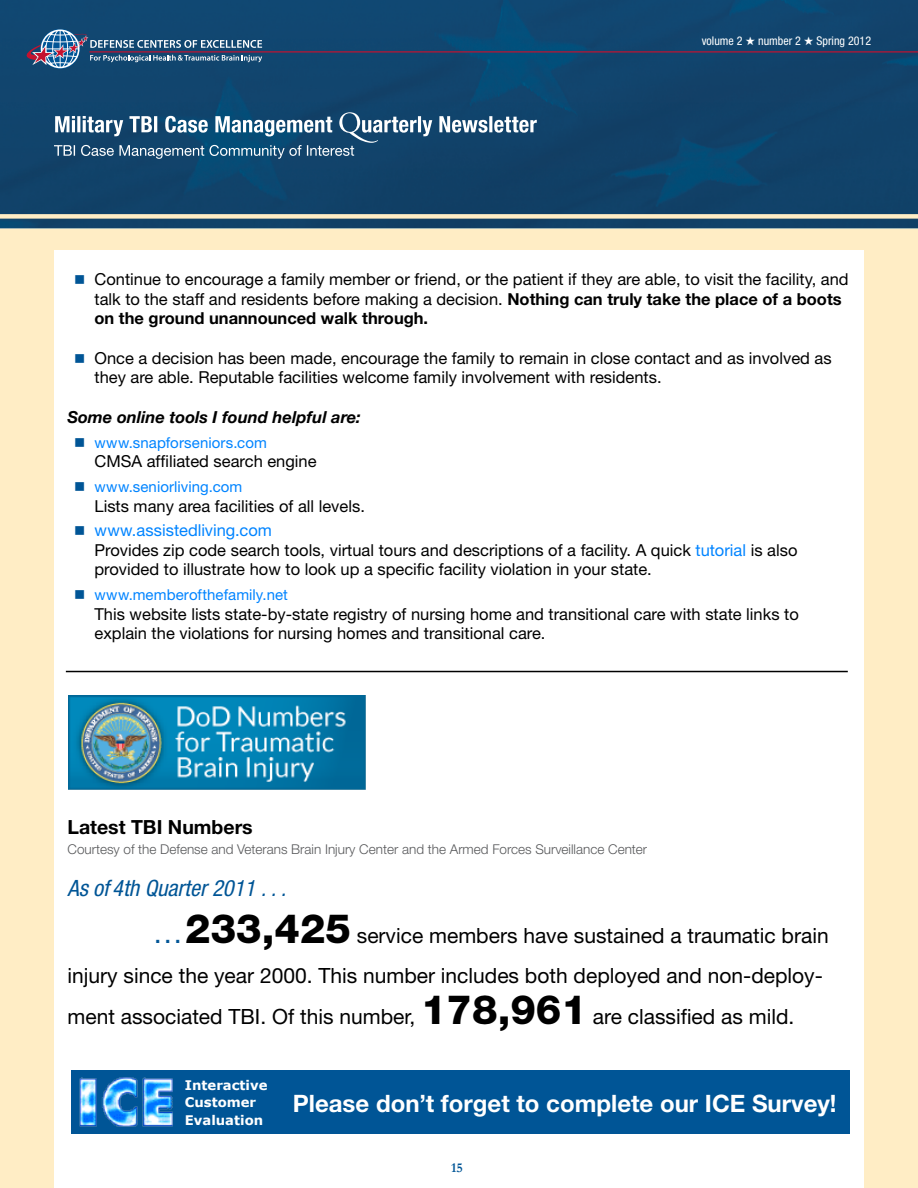
<style>
.page{position:relative;width:918px;height:1188px;background:#ffedc5}
.page>*{position:absolute;margin:0;border:0;box-sizing:border-box;transform-origin:0 0}
.Body{font:700 24px "Helvetica Neue";color:#fff}
.Sub_Head{font:italic condensed 22.5px "Helvetica Neue LT Std";color:#005596}
.Sub_Head-2{font:21px/40.5px "Helvetica Neue";color:#000}
.Paragraph_Headers{font:700 19.5px "Helvetica Neue";color:#000}
.bullets{font:16.5px/19.5px "Helvetica Neue";color:#000}
.Body-2{font:italic 700 16.5px "Helvetica Neue";color:#000}
.bullets-2{font:15px "Helvetica Neue";letter-spacing:.005em;color:#0084ff}
.byline{font:300 13.5px "Helvetica Neue";color:#57585a}
.t1{font:700 13.5px "Garamond";color:#005596}
.Body-3{font:700 13.2px "Verdana";color:#fff}
.t2{font:condensed 12px "Helvetica Neue LT Std";color:#fff}
.s1{font-weight:700}
.s2{color:#0084ff}
.s3{font-weight:700;font-stretch:condensed;font-size:22.5px;color:#005596}
.s4{font-weight:800;font-size:40.5px}
</style>
<div class="page">
<div style="left:54px;top:251px;width:810px;height:937px;background:#fff"></div>
<img style="left:0;top:0;width:918px;height:228px">
<svg style="left:20px;top:29px;width:242px;height:40px;background:#3b6286"></svg>
<div style="left:0;top:214px;width:918px;height:5px;background:#ffedc5"></div>
<svg style="left:54px;top:112px;width:483px;height:47px;background:#3e6989"></svg>
<hr style="left:89px;top:51px;width:829px;height:1px;background:#c41230">
<img style="left:68px;top:695px;width:298px;height:95px">
<div style="left:71px;top:1070px;width:779px;height:64px;background:#005596"></div>
<img style="left:79px;top:1077px;width:94px;height:50px">
<hr style="left:66px;top:671px;width:782px;height:1px;background:#000">
<p class="t2" style="left:702px;top:34px;width:171px">volume 2 ★ number 2 ★ Spring 2012</p>
<p class="bullets" style="left:94px;top:269px;width:756px">Continue to encourage a family member or friend, or the patient if they are able, to visit the facility, and talk to the staff and residents before making a decision. <span class="s1">Nothing can truly take the place of a boots on the ground unannounced walk through.</span></p>
<p class="bullets" style="left:94px;top:348px;width:739px">Once a decision has been made, encourage the family to remain in close contact and as involved as they are able. Reputable facilities welcome family involvement with residents.</p>
<p class="Body-2" style="left:68px;top:407px;width:295px">Some online tools I found helpful are:</p>
<p class="bullets-2" style="left:94px;top:434px;width:174px">www.snapforseniors.com</p>
<p class="bullets" style="left:94px;top:452px;width:224px">CMSA affiliated search engine</p>
<p class="bullets-2" style="left:94px;top:478px;width:149px">www.seniorliving.com</p>
<p class="bullets" style="left:94px;top:496px;width:272px">Lists many area facilities of all levels.</p>
<p class="bullets" style="left:94px;top:521px;width:704px"><span class="s2">www.assistedliving.com<br></span>Provides zip code search tools, virtual tours and descriptions of a facility. A quick <span class="s2">tutorial</span> is also provided to illustrate how to look up a specific facility violation in your state.</p>
<p class="bullets-2" style="left:94px;top:586px;width:195px">www.memberofthefamily.net</p>
<p class="bullets" style="left:94px;top:604px;width:706px">This website lists state-by-state registry of nursing home and transitional care with state links to explain the violations for nursing homes and transitional care.</p>
<p class="Paragraph_Headers" style="left:68px;top:815px;width:187px">Latest TBI Numbers</p>
<p class="byline" style="left:68px;top:841px;width:581px">Courtesy of the Defense and Veterans Brain Injury Center and the Armed Forces Surveillance Center</p>
<p class="Sub_Head" style="left:68px;top:875px;width:220px">As of 4th Quarter 2011 . . .</p>
<p class="Sub_Head-2" style="left:68px;top:915px;width:763px;text-indent:88px"><span class="s3">. . .</span> <span class="s4">233,425</span> service members have sustained a traumatic brain injury since the year 2000. This number includes both deployed and non-deploy&shy;ment associated TBI. Of this number, <span class="s4">178,961</span> are classified as mild.</p>
<p class="Body-3" style="left:185px;top:1076px;width:84px">Interactive</p>
<p class="Body-3" style="left:185px;top:1094px;width:73px">Customer</p>
<p class="Body-3" style="left:185px;top:1111px;width:80px">Evaluation</p>
<p class="Body" style="left:293px;top:1088px;width:545px">Please don’t forget to complete our ICE Survey!</p>
<p class="t1" style="left:451px;top:1160px;width:13px">15</p>
</div>
